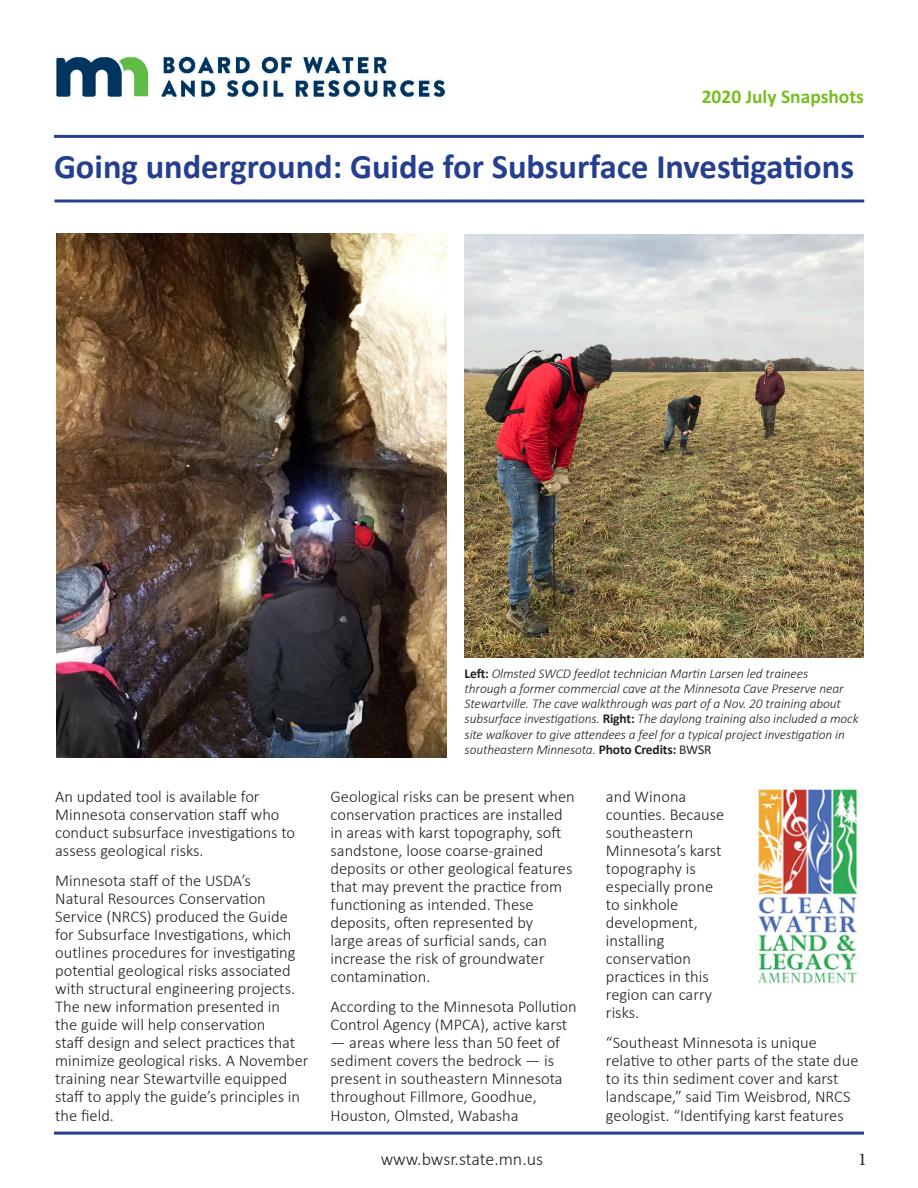
<style>
.page{position:relative;width:918px;height:1188px;background:#fff}
.page>*{position:absolute;margin:0;border:0;box-sizing:border-box;transform-origin:0 0}
.t1{font:700 34.5px "Calibri";color:#253f8e}
.t2{font:700 19.5px "Calibri";color:#78be21}
.t3{font:300 18px "Calibri";letter-spacing:-.005em;color:#231f20}
.t4{font:18px "Minion Pro";color:#231f20}
.t5{font:300 16.5px/18px "Calibri";color:#231f20}
.Body_Text{font:italic 300 13.5px/15.3px "Calibri";letter-spacing:-.01em;color:#231f20}
.s1{font-weight:700;font-style:normal}
.s2{font-weight:400;font-style:normal}
</style>
<div class="page">
<hr style="left:54px;top:135px;width:810px;height:3px;background:#253f8e">
<hr style="left:54px;top:200px;width:810px;height:2px;background:#253f8e">
<img style="left:754px;top:786px;width:104px;height:198px">
<hr style="left:54px;top:1132px;width:810px;height:3px;background:#253f8e">
<img style="left:56px;top:56px;width:391px;height:42px">
<img style="left:56px;top:233px;width:390px;height:525px">
<img style="left:464px;top:234px;width:400px;height:423px">
<p class="t2" style="left:702px;top:84px;width:164px">2020 July Snapshots</p>
<p class="t1" style="left:54px;top:144px;width:802px">Going underground: Guide for Subsurface Investigations</p>
<p class="t5" style="left:55px;top:787px;width:242px">An updated tool is available for<br>Minnesota conservation staff who conduct subsurface investigations to assess geological risks.</p>
<p class="t5" style="left:55px;top:871px;width:255px">Minnesota staff of the USDA’s<br>Natural Resources Conservation Service (NRCS) produced the Guide for Subsurface Investigations, which outlines procedures for investigating potential geological risks associated with structural engineering projects.<br>The new information presented in<br>the guide will help conservation<br>staff design and select practices that minimize geological risks. A November training near Stewartville equipped staff to apply the guide’s principles in the field.</p>
<p class="Body_Text" style="left:465px;top:665px;width:396px"><span class="s1">Left:</span> Olmsted SWCD feedlot technician Martin Larsen led trainees<br>through a former commercial cave at the Minnesota Cave Preserve near Stewartville. The cave walkthrough was part of a Nov. 20 training about subsurface investigations. <span class="s1">Right:</span> The daylong training also included a mock site walkover to give attendees a feel for a typical project investigation in southeastern Minnesota. <span class="s1">Photo Credits:</span> <span class="s2">BWSR</span></p>
<p class="t5" style="left:331px;top:787px;width:246px">Geological risks can be present when conservation practices are installed in areas with karst topography, soft sandstone, loose coarse-grained deposits or other geological features that may prevent the practice from functioning as intended. These deposits, often represented by<br>large areas of surficial sands, can increase the risk of groundwater contamination.</p>
<p class="t5" style="left:331px;top:998px;width:248px">According to the Minnesota Pollution<br>Control Agency (MPCA), active karst</p>
<p class="t5" style="left:331px;top:1034px;width:234px">— areas where less than 50 feet of sediment covers the bedrock — is present in southeastern Minnesota throughout Fillmore, Goodhue,<br>Houston, Olmsted, Wabasha</p>
<p class="t5" style="left:606px;top:787px;width:120px">and Winona counties. Because southeastern<br>Minnesota’s karst topography is especially prone to sinkhole development, installing conservation practices in this region can carry risks.</p>
<p class="t5" style="left:606px;top:1034px;width:254px">“Southeast Minnesota is unique relative to other parts of the state due to its thin sediment cover and karst landscape,” said Tim Weisbrod, NRCS geologist. “Identifying karst features</p>
<p class="t3" style="left:381px;top:1148px;width:164px">www.bwsr.state.mn.us</p>
<p class="t4" style="left:858px;top:1147px;width:10px">1</p>
</div>
